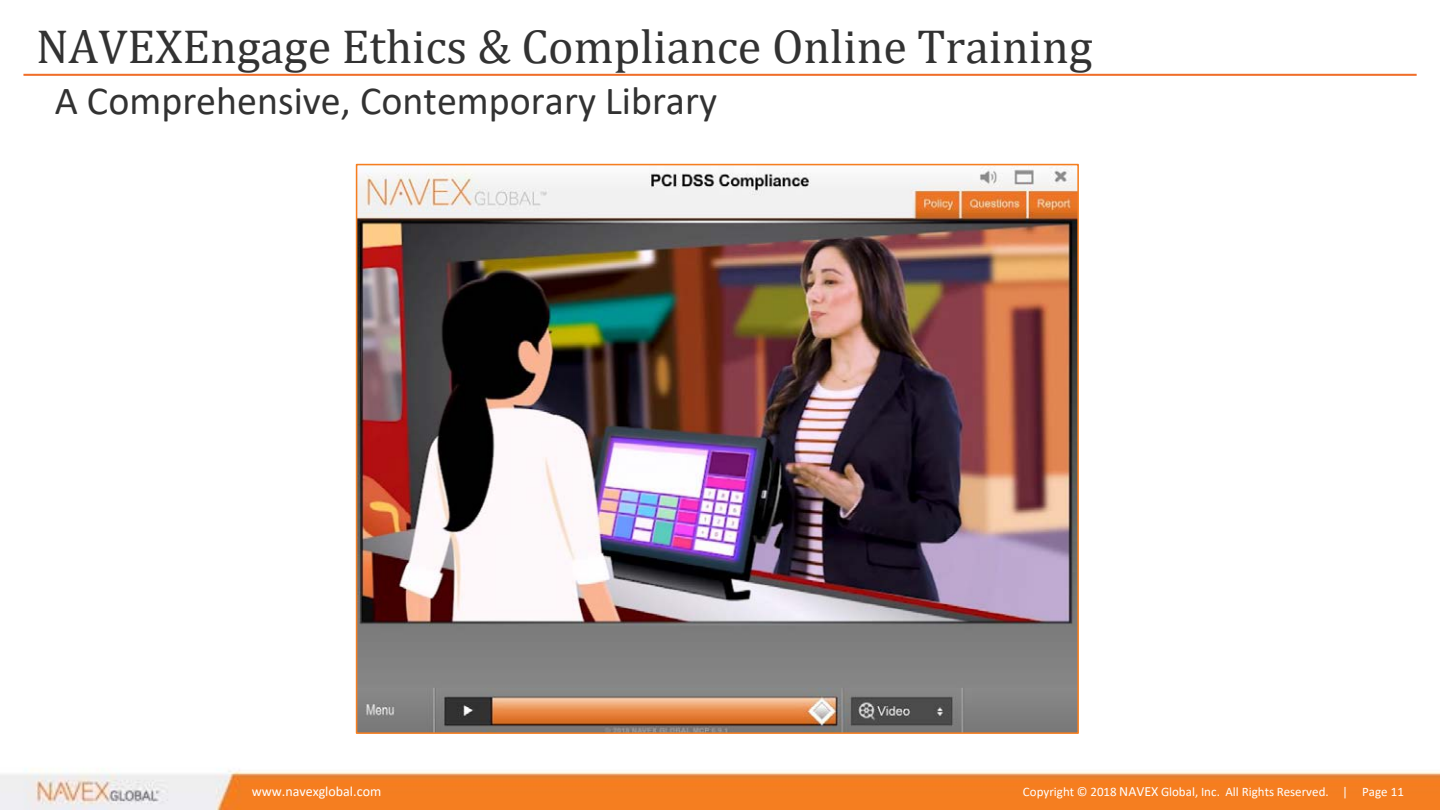
<style>
.page{position:relative;width:1440px;height:810px;background:#fff}
.page>*{position:absolute;margin:0;border:0;box-sizing:border-box;transform-origin:0 0}
.t1{font:48px "Cambria";color:#323232}
.t2{font:40px "Calibri";color:#323232}
.t3{font:14px "Calibri";color:#fff}
.t4{font:13px "Calibri";color:#fff}
.s1{font-size:14px}
</style>
<div class="page">
<img style="left:0;top:73px;width:1440px;height:737px">
<hr style="left:23px;top:74px;width:1394px;height:2px;background:#f06e29">
<img style="left:359px;top:167px;width:717px;height:564px">
<h2 class="t1" style="left:36px;top:19px;width:1058px">NAVEXEngage Ethics &amp; Compliance Online Training</h2>
<p class="t2" style="left:55px;top:73px;width:664px">A Comprehensive, Contemporary Library</p>
<p class="t3" style="left:252px;top:782px;width:131px">www.navexglobal.com</p>
<p class="t4" style="left:1023px;top:783px;width:383px">Copyright © 2018 <span class="s1">NAVEX</span> Global, Inc. All Rights Reserved. | Page 11</p>
</div>
